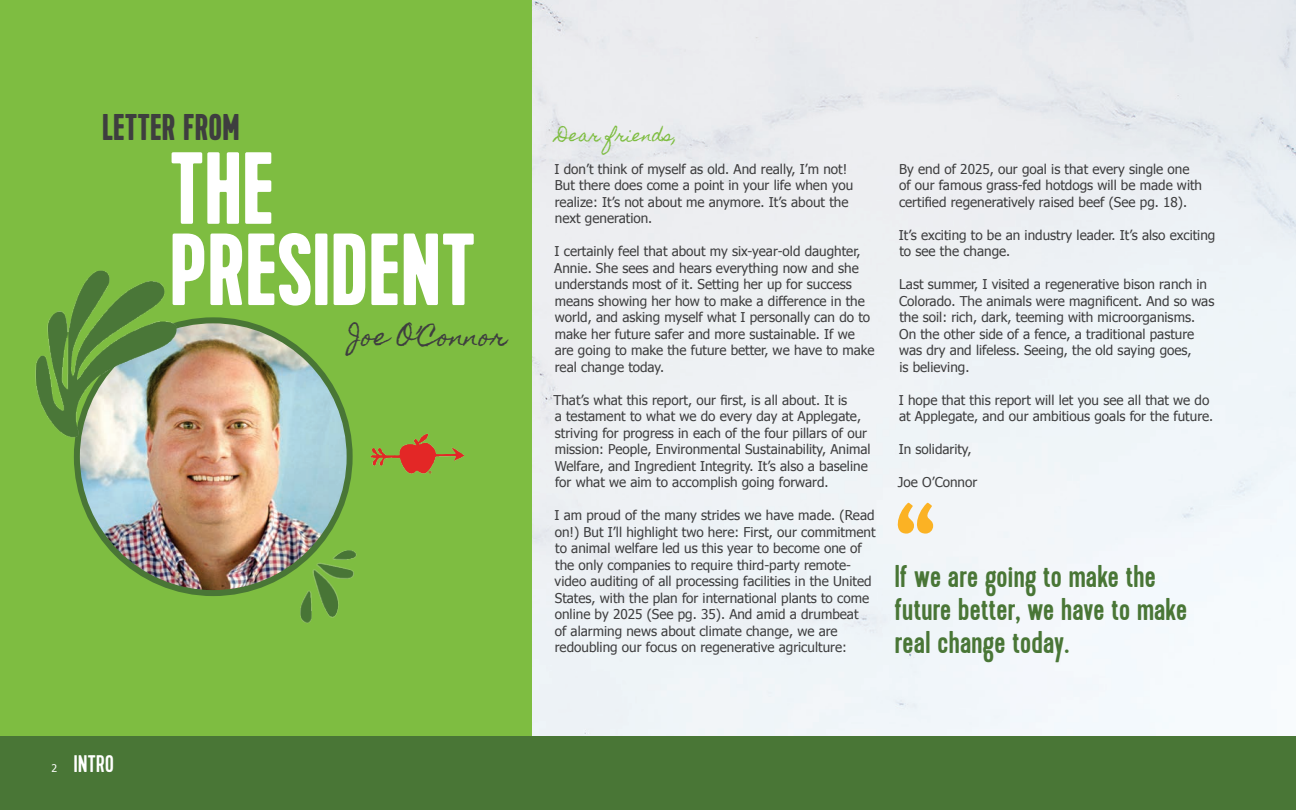
<style>
.page{position:relative;width:1296px;height:810px;background:#fff}
.page>*{position:absolute;margin:0;border:0;box-sizing:border-box;transform-origin:0 0}
.t1{font:135px "Kapra";color:#fbb224}
.t2{font:700 102.15px/81.3px "Kapra";color:#fff}
.t3{font:700 37.2px "Kapra";color:#3e3e3f}
.t4{font:31.5px/33px "Kapra";letter-spacing:.01em;color:#497636}
.t5{font:24px "Homemade Apple";color:#3e3e3f}
.t6{font:24px "Kapra";letter-spacing:.02em;color:#fff}
.t7{font:16.5px "Homemade Apple";color:#7ebd41}
.t8{font:13.5px/16.5px "Tahoma";color:#3e3e3f}
.t9{font:10.5px "Tahoma";color:#fff}
</style>
<div class="page">
<div style="left:531px;top:0;width:765px;height:737px;background:#edf1f5"></div>
<div style="left:0;top:0;width:531px;height:756px;background:#7ebd41"></div>
<div style="left:0;top:737px;width:1296px;height:73px;background:#497636"></div>
<img style="left:74px;top:321px;width:279px;height:275px">
<img style="left:370px;top:433px;width:95px;height:41px">
<img style="left:35px;top:270px;width:209px;height:187px">
<img style="left:239px;top:513px;width:118px;height:111px">
<div style="left:921px;top:197px;width:16px;height:19px;background:#edeef1"></div>
<h3 class="t3" style="left:102px;top:106px;width:139px">LETTER FROM</h3>
<h2 class="t2" style="left:170px;top:151px;width:308px">THE<br>PRESIDENT</h2>
<h3 class="t5" style="left:349px;top:323px;width:160px">Joe O’Connor</h3>
<p class="t9" style="left:51px;top:761px;width:7px">2</p>
<h3 class="t6" style="left:74px;top:750px;width:42px">INTRO</h3>
<p class="t7" style="left:556px;top:126px;width:123px">Dear friends,</p>
<p class="t8" style="left:555px;top:160px;width:300px">I don’t think of myself as old. And really, I’m not!<br>But there does come a point in your life when you realize: It’s not about me anymore. It’s about the next generation.</p>
<p class="t8" style="left:554px;top:243px;width:322px">I certainly feel that about my six-year-old daughter, Annie. She sees and hears everything now and she understands most of it. Setting her up for success means showing her how to make a difference in the world, and asking myself what I personally can do to make her future safer and more sustainable. If we are going to make the future better, we have to make real change today.</p>
<p class="t8" style="left:554px;top:391px;width:319px">That’s what this report, our first, is all about. It is<br>a testament to what we do every day at Applegate, striving for progress in each of the four pillars of our mission: People, Environmental Sustainability, Animal Welfare, and Ingredient Integrity. It’s also a baseline for what we aim to accomplish going forward.</p>
<p class="t8" style="left:555px;top:507px;width:323px">I am proud of the many strides we have made. (Read on!) But I’ll highlight two here: First, our commitment to animal welfare led us this year to become one of the only companies to require third-party remote&shy;video auditing of all processing facilities in the United States, with the plan for international plants to come online by 2025 (See pg. 35). And amid a drumbeat<br>of alarming news about climate change, we are redoubling our focus on regenerative agriculture:</p>
<h1 class="t1" style="left:895px;top:476px;width:42px">“</h1>
<p class="t8" style="left:899px;top:160px;width:305px">By end of 2025, our goal is that every single one of our famous grass-fed hotdogs will be made with certified regeneratively raised beef (See pg. 18).</p>
<p class="t8" style="left:899px;top:226px;width:318px">It’s exciting to be an industry leader. It’s also exciting to see the change.</p>
<p class="t8" style="left:899px;top:276px;width:317px">Last summer, I visited a regenerative bison ranch in Colorado. The animals were magnificent. And so was the soil: rich, dark, teeming with microorganisms.<br>On the other side of a fence, a traditional pasture was dry and lifeless. Seeing, the old saying goes,<br>is believing.</p>
<p class="t8" style="left:899px;top:391px;width:316px">I hope that this report will let you see all that we do at Applegate, and our ambitious goals for the future.</p>
<p class="t8" style="left:899px;top:441px;width:74px">In solidarity,</p>
<p class="t8" style="left:898px;top:474px;width:81px">Joe O’Connor</p>
<h3 class="t4" style="left:895px;top:560px;width:294px">If we are going to make the future better, we have to make real change today.</h3>
</div>
